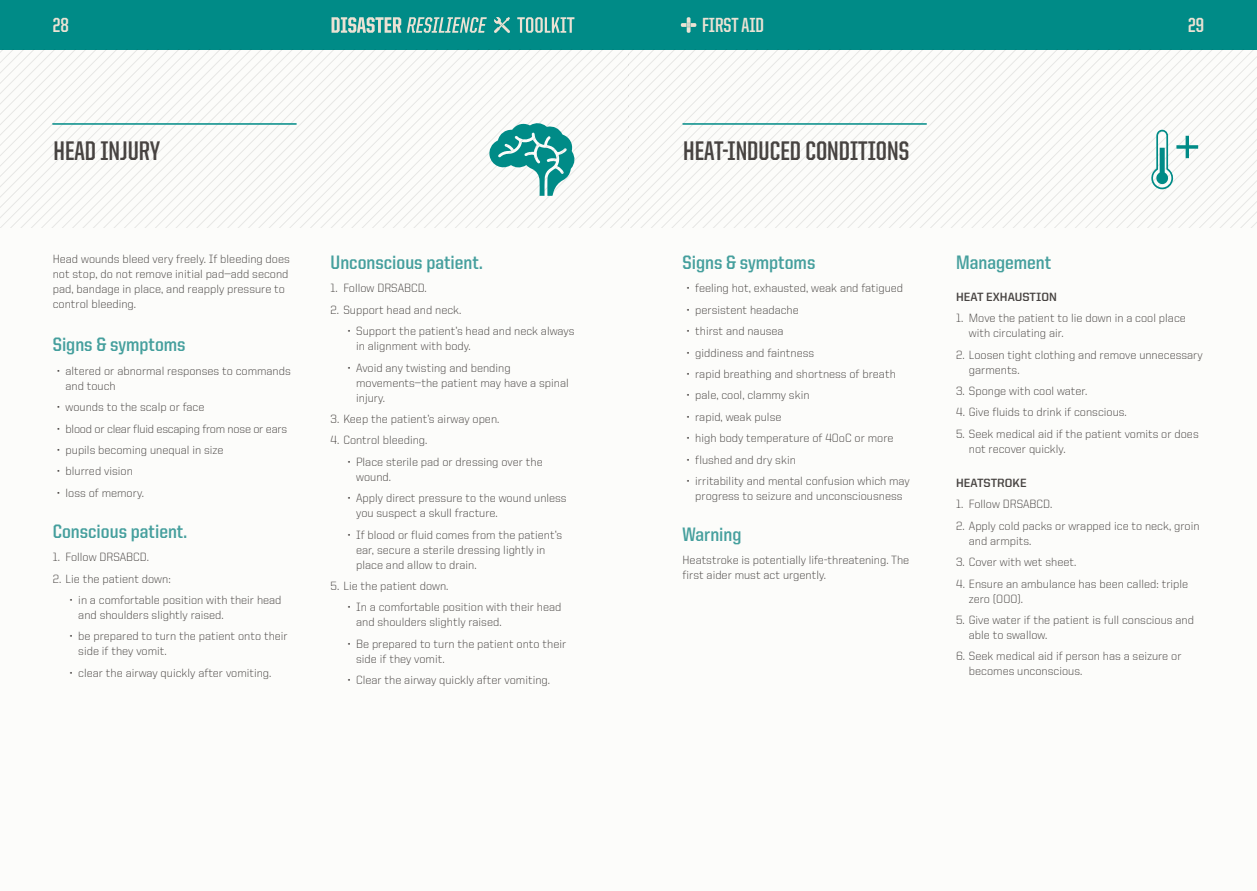
<style>
.page{position:relative;width:1257px;height:891px;background:#fff}
.page>*{position:absolute;margin:0;border:0;box-sizing:border-box;transform-origin:0 0}
.Heading_1{font:700 27px "United Sans Cond";color:#474341}
.t1{font:700 20.55px "United Sans Cond";color:#ebe2d4}
.Heading_2{font:700 19.5px "United Sans Semi Cond";color:#459f9d}
.t2{font:300 12px/15px "United Sans Reg";color:#474341}
.t3{font:300 12px "United Sans Reg";letter-spacing:-.02em;color:#474341}
.Heading_3{font:700 12px "United Sans Reg";color:#474341}
</style>
<div class="page">
<div style="left:0;top:0;width:1256px;height:890px;background:#fcfcfa"></div>
<div style="left:0;top:0;width:1256px;height:50px;background:#008b87"></div>
<svg style="left:680px;top:17px;width:16px;height:16px"></svg>
<svg style="left:199px;top:50px;width:11px;height:177px"></svg>
<svg style="left:230px;top:50px;width:11px;height:177px"></svg>
<svg style="left:241px;top:50px;width:10px;height:177px"></svg>
<svg style="left:251px;top:50px;width:10px;height:177px"></svg>
<svg style="left:261px;top:50px;width:11px;height:177px"></svg>
<svg style="left:272px;top:50px;width:10px;height:177px"></svg>
<svg style="left:282px;top:50px;width:10px;height:177px"></svg>
<svg style="left:292px;top:50px;width:11px;height:177px"></svg>
<svg style="left:303px;top:50px;width:10px;height:177px"></svg>
<svg style="left:313px;top:50px;width:10px;height:177px"></svg>
<svg style="left:323px;top:50px;width:11px;height:177px"></svg>
<svg style="left:334px;top:50px;width:10px;height:177px"></svg>
<svg style="left:344px;top:50px;width:11px;height:177px"></svg>
<svg style="left:355px;top:50px;width:10px;height:177px"></svg>
<svg style="left:365px;top:50px;width:10px;height:177px"></svg>
<svg style="left:881px;top:50px;width:10px;height:177px"></svg>
<svg style="left:891px;top:50px;width:11px;height:177px"></svg>
<svg style="left:902px;top:50px;width:10px;height:177px"></svg>
<svg style="left:912px;top:50px;width:10px;height:177px"></svg>
<svg style="left:922px;top:50px;width:11px;height:177px"></svg>
<svg style="left:933px;top:50px;width:10px;height:177px"></svg>
<svg style="left:943px;top:50px;width:10px;height:177px"></svg>
<svg style="left:953px;top:50px;width:11px;height:177px"></svg>
<svg style="left:964px;top:50px;width:10px;height:177px"></svg>
<svg style="left:974px;top:50px;width:10px;height:177px"></svg>
<svg style="left:984px;top:50px;width:11px;height:177px"></svg>
<svg style="left:995px;top:50px;width:10px;height:177px"></svg>
<hr style="left:52px;top:123px;width:244px;height:2px;background:#008b87">
<hr style="left:682px;top:123px;width:244px;height:2px;background:#008b87">
<svg style="left:331px;top:17px;width:155px;height:16px"></svg>
<svg style="left:517px;top:17px;width:57px;height:16px"></svg>
<svg style="left:494px;top:17px;width:16px;height:16px"></svg>
<svg style="left:375px;top:50px;width:502px;height:177px"></svg>
<svg style="left:1005px;top:50px;width:251px;height:177px"></svg>
<h2 class="t1" style="left:53px;top:15px;width:17px">28</h2>
<h2 class="t1" style="left:702px;top:15px;width:63px">FIRST AID</h2>
<h2 class="t1" style="left:1187px;top:15px;width:17px">29</h2>
<p class="Heading_1" style="left:54px;top:137px;width:108px">HEAD INJURY</p>
<p class="t2" style="left:53px;top:251px;width:238px">Head wounds bleed very freely. If bleeding does not stop, do not remove initial pad—add second pad, bandage in place, and reapply pressure to control bleeding.</p>
<p class="Heading_2" style="left:53px;top:334px;width:134px">Signs &amp; symptoms</p>
<p class="t2" style="left:66px;top:363px;width:227px;text-indent:-9px">• altered or abnormal responses to commands and touch</p>
<p class="t2" style="left:57px;top:399px;width:149px">• wounds to the scalp or face</p>
<p class="t3" style="left:57px;top:422px;width:231px">• blood or clear fluid escaping from nose or ears</p>
<p class="t2" style="left:57px;top:442px;width:168px">• pupils becoming unequal in size</p>
<p class="t2" style="left:57px;top:463px;width:77px">• blurred vision</p>
<p class="t2" style="left:57px;top:485px;width:88px">• loss of memory.</p>
<p class="Heading_2" style="left:53px;top:520px;width:136px">Conscious patient.</p>
<p class="t2" style="left:53px;top:549px;width:98px">1. Follow DRSABCD.</p>
<p class="t2" style="left:53px;top:570px;width:119px">2. Lie the patient down:</p>
<p class="t2" style="left:78px;top:592px;width:205px;text-indent:-9px">• in a comfortable position with their head and shoulders slightly raised.</p>
<p class="t2" style="left:78px;top:628px;width:211px;text-indent:-9px">• be prepared to turn the patient onto their side if they vomit.</p>
<p class="t2" style="left:70px;top:665px;width:203px">• clear the airway quickly after vomiting.</p>
<p class="Heading_2" style="left:330px;top:252px;width:153px">Unconscious patient.</p>
<p class="t2" style="left:330px;top:281px;width:98px">1. Follow DRSABCD.</p>
<p class="t2" style="left:330px;top:302px;width:132px">2. Support head and neck.</p>
<p class="t2" style="left:356px;top:323px;width:220px;text-indent:-9px">• Support the patient’s head and neck always in alignment with body.</p>
<p class="t2" style="left:356px;top:360px;width:214px;text-indent:-9px">• Avoid any twisting and bending movements—the patient may have a spinal injury.</p>
<p class="t2" style="left:330px;top:411px;width:170px">3. Keep the patient’s airway open.</p>
<p class="t2" style="left:330px;top:432px;width:98px">4. Control bleeding.</p>
<p class="t2" style="left:356px;top:454px;width:188px;text-indent:-9px">• Place sterile pad or dressing over the wound.</p>
<p class="t2" style="left:356px;top:490px;width:212px;text-indent:-9px">• Apply direct pressure to the wound unless you suspect a skull fracture.</p>
<p class="t2" style="left:356px;top:527px;width:207px;text-indent:-9px">• If blood or fluid comes from the patient’s ear, secure a sterile dressing lightly in place and allow to drain.</p>
<p class="t2" style="left:330px;top:578px;width:119px">5. Lie the patient down.</p>
<p class="t2" style="left:356px;top:599px;width:207px;text-indent:-9px">• In a comfortable position with their head and shoulders slightly raised.</p>
<p class="t2" style="left:356px;top:636px;width:211px;text-indent:-9px">• Be prepared to turn the patient onto their side if they vomit.</p>
<p class="t2" style="left:347px;top:672px;width:204px">• Clear the airway quickly after vomiting.</p>
<p class="Heading_1" style="left:683px;top:137px;width:227px">HEAT-INDUCED CONDITIONS</p>
<p class="Heading_2" style="left:682px;top:252px;width:134px">Signs &amp; symptoms</p>
<p class="t2" style="left:686px;top:281px;width:218px">• feeling hot, exhausted, weak and fatigued</p>
<p class="t2" style="left:686px;top:302px;width:113px">• persistent headache</p>
<p class="t2" style="left:686px;top:323px;width:98px">• thirst and nausea</p>
<p class="t2" style="left:686px;top:345px;width:129px">• giddiness and faintness</p>
<p class="t2" style="left:686px;top:366px;width:210px">• rapid breathing and shortness of breath</p>
<p class="t2" style="left:686px;top:387px;width:124px">• pale, cool, clammy skin</p>
<p class="t2" style="left:686px;top:409px;width:96px">• rapid, weak pulse</p>
<p class="t2" style="left:686px;top:430px;width:208px">• high body temperature of 40oC or more</p>
<p class="t2" style="left:686px;top:452px;width:110px">• flushed and dry skin</p>
<p class="t2" style="left:686px;top:473px;width:224px;text-align:center">• irritability and mental confusion which may progress to seizure and unconsciousness</p>
<p class="Heading_2" style="left:682px;top:524px;width:60px">Warning</p>
<p class="t2" style="left:682px;top:552px;width:228px">Heatstroke is potentially life-threatening. The first aider must act urgently.</p>
<p class="Heading_2" style="left:955px;top:252px;width:97px">Management</p>
<p class="Heading_3" style="left:955px;top:290px;width:102px">HEAT EXHAUSTION</p>
<p class="t2" style="left:968px;top:310px;width:218px;text-indent:-13px">1. Move the patient to lie down in a cool place with circulating air.</p>
<p class="t2" style="left:968px;top:347px;width:235px;text-indent:-13px">2. Loosen tight clothing and remove unnecessary garments.</p>
<p class="t2" style="left:955px;top:383px;width:133px">3. Sponge with cool water.</p>
<p class="t2" style="left:955px;top:405px;width:172px">4. Give fluids to drink if conscious.</p>
<p class="t2" style="left:968px;top:426px;width:231px;text-indent:-13px">5. Seek medical aid if the patient vomits or does not recover quickly.</p>
<p class="Heading_3" style="left:955px;top:476px;width:72px">HEATSTROKE</p>
<p class="t2" style="left:955px;top:496px;width:98px">1. Follow DRSABCD.</p>
<p class="t2" style="left:968px;top:518px;width:232px;text-indent:-13px">2. Apply cold packs or wrapped ice to neck, groin and armpits.</p>
<p class="t2" style="left:955px;top:554px;width:122px">3. Cover with wet sheet.</p>
<p class="t2" style="left:968px;top:576px;width:221px;text-indent:-13px">4. Ensure an ambulance has been called: triple zero (000).</p>
<p class="t2" style="left:968px;top:612px;width:226px;text-indent:-13px">5. Give water if the patient is full conscious and able to swallow.</p>
<p class="t2" style="left:968px;top:648px;width:214px;text-indent:-13px">6. Seek medical aid if person has a seizure or becomes unconscious.</p>
</div>
